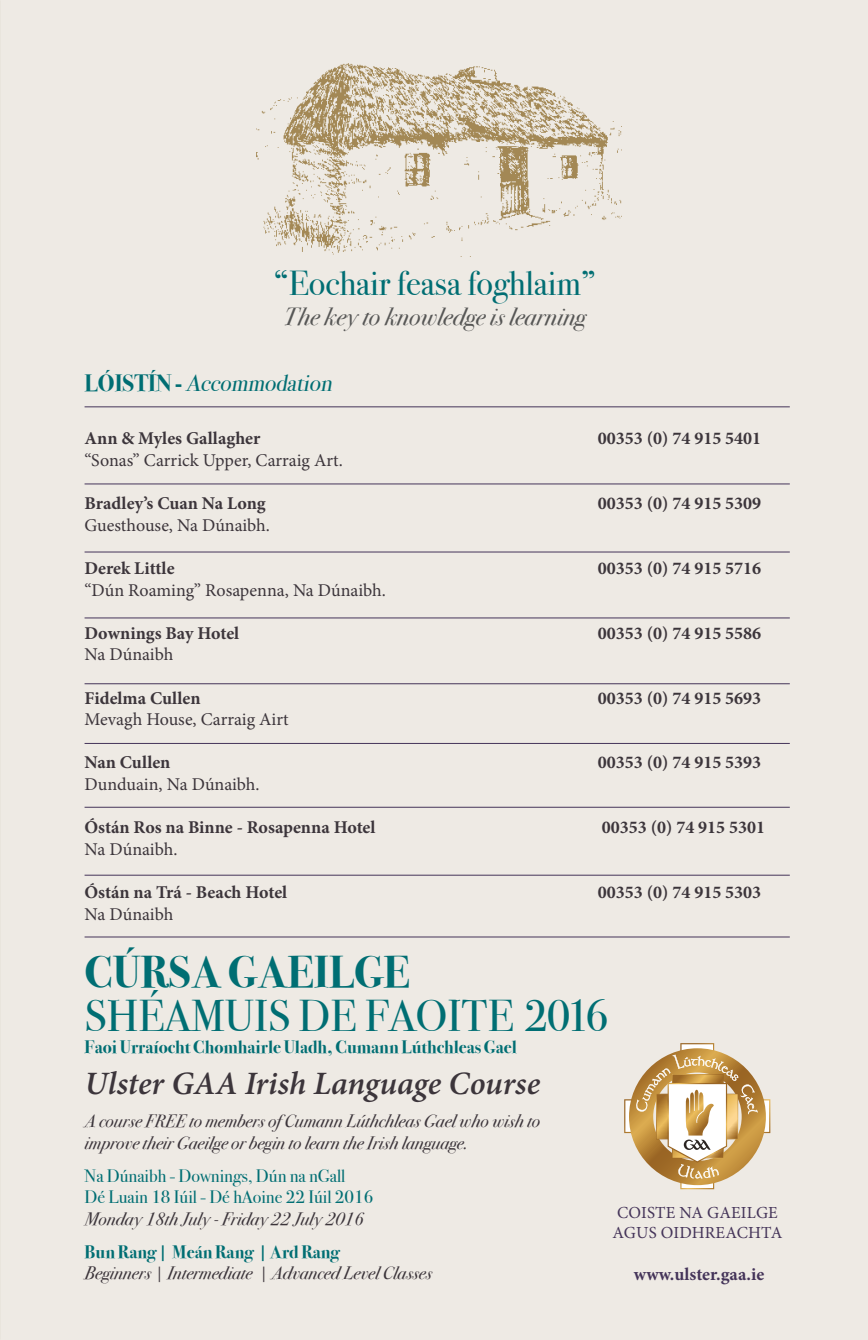
<style>
.page{position:relative;width:868px;height:1340px;background:#fff}
.page>*{position:absolute;margin:0;border:0;box-sizing:border-box;transform-origin:0 0}
.t1{font:44.55px "Bodoni Svty Two ITCTT";color:#006e73}
.t2{font:700 44.55px "Bodoni Svty Two ITCTT";color:#006e73}
.t3{font:34.65px "Bodoni Svty Two ITCTT";color:#006e73}
.t4{font:italic 600 32.62px "Minion Pro";color:#3c353b}
.t5{font:italic 24.75px "Bodoni Svty Two ITCTT";color:#575756}
.t6{font:italic 23.62px "Bodoni Svty Two ITCTT";color:#006e73}
.t7{font:700 18px "Minion Pro";color:#3c353b}
.t8{font:italic 18px/21.6px "Bodoni Svty Two ITCTT";color:#3c353b}
.t9{font:18px "Minion Pro";color:#3c353b}
.t10{font:700 18px "Bodoni Svty Two ITCTT";color:#006e73}
.t11{font:18px/21.6px "Bodoni Svty Two ITCTT";color:#006e73}
.t12{font:700 18px "Minion Pro";color:#443459}
.t13{font:16.88px/20.2px "Minion Pro";letter-spacing:.01em;color:#443459}
.s1{font-weight:700;font-style:normal}
</style>
<div class="page">
<div style="left:0;top:0;width:867px;height:1339px;background:#eeeae4"></div>
<img style="left:256px;top:63px;width:365px;height:192px">
<svg style="left:624px;top:1043px;width:146px;height:146px"></svg>
<hr style="left:85px;top:483px;width:704px;height:1px;background:#443459">
<hr style="left:85px;top:551px;width:704px;height:1px;background:#443459">
<hr style="left:85px;top:617px;width:704px;height:1px;background:#443459">
<hr style="left:85px;top:683px;width:704px;height:1px;background:#443459">
<hr style="left:85px;top:743px;width:704px;height:1px;background:#443459">
<hr style="left:85px;top:806px;width:704px;height:1px;background:#443459">
<hr style="left:85px;top:874px;width:704px;height:1px;background:#443459">
<hr style="left:85px;top:936px;width:704px;height:1px;background:#443459">
<hr style="left:85px;top:406px;width:704px;height:1px;background:#443459">
<h2 class="t3" style="left:273px;top:255px;width:324px">“Eochair feasa foghlaim”</h2>
<h3 class="t5" style="left:283px;top:295px;width:304px">The key to knowledge is learning</h3>
<h3 class="t6" style="left:85px;top:364px;width:254px"><span class="s1">L Ó I S T ÍN -</span> Accommodation</h3>
<p class="t7" style="left:85px;top:426px;width:177px">Ann &amp; Myles Gallagher</p>
<p class="t7" style="left:598px;top:426px;width:165px">00353 (0) 74 915 5401</p>
<p class="t9" style="left:85px;top:448px;width:260px">“Sonas” Carrick Upper, Carraig Art.</p>
<p class="t7" style="left:85px;top:490px;width:183px">Bradley’s Cuan Na Long</p>
<p class="t7" style="left:598px;top:490px;width:165px">00353 (0) 74 915 5309</p>
<p class="t9" style="left:85px;top:513px;width:187px">Guesthouse, Na Dúnaibh.</p>
<p class="t7" style="left:85px;top:555px;width:91px">Derek Little</p>
<p class="t7" style="left:598px;top:555px;width:165px">00353 (0) 74 915 5716</p>
<p class="t9" style="left:85px;top:577px;width:303px">“Dún Roaming” Rosapenna, Na Dúnaibh.</p>
<p class="t7" style="left:85px;top:620px;width:156px">Downings Bay Hotel</p>
<p class="t7" style="left:598px;top:620px;width:165px">00353 (0) 74 915 5586</p>
<p class="t9" style="left:85px;top:642px;width:90px">Na Dúnaibh</p>
<p class="t7" style="left:85px;top:685px;width:117px">Fidelma Cullen</p>
<p class="t7" style="left:598px;top:685px;width:165px">00353 (0) 74 915 5693</p>
<p class="t9" style="left:85px;top:707px;width:206px">Mevagh House, Carraig Airt</p>
<p class="t7" style="left:85px;top:750px;width:87px">Nan Cullen</p>
<p class="t7" style="left:598px;top:750px;width:165px">00353 (0) 74 915 5393</p>
<p class="t9" style="left:85px;top:772px;width:176px">Dunduain, Na Dúnaibh.</p>
<p class="t7" style="left:85px;top:814px;width:292px">Óstán Ros na Binne - Rosapenna Hotel</p>
<p class="t7" style="left:601px;top:814px;width:165px">00353 (0) 74 915 5301</p>
<p class="t9" style="left:85px;top:837px;width:94px">Na Dúnaibh.</p>
<p class="t7" style="left:85px;top:879px;width:204px">Óstán na Trá - Beach Hotel</p>
<p class="t7" style="left:598px;top:879px;width:165px">00353 (0) 74 915 5303</p>
<p class="t9" style="left:85px;top:901px;width:90px">Na Dúnaibh</p>
<h1 class="t2" style="left:85px;top:934px;width:327px">CÚRSA GAEILGE</h1>
<h1 class="t1" style="left:85px;top:979px;width:526px">SHÉAMUIS DE FAOITE 2016</h1>
<p class="t10" style="left:85px;top:1032px;width:434px">Faoi Urraíocht Chomhairle Uladh, Cumann Lúthchleas Gael</p>
<h3 class="t4" style="left:85px;top:1061px;width:457px">Ulster GAA Irish Language Course</h3>
<p class="t8" style="left:85px;top:1109px;width:457px">A course FREE to members of Cumann Lúthchleas Gael who wish to improve their Gaeilge or begin to learn the Irish language.</p>
<p class="t11" style="left:85px;top:1162px;width:290px">Na Dúnaibh - Downings, Dún na nGall<br>Dé Luain 18 Iúil - Dé hAoine 22 Iúil 2016</p>
<p class="t8" style="left:85px;top:1206px;width:280px">Monday 18th July - Friday 22 July 2016</p>
<p class="t10" style="left:85px;top:1236px;width:256px">Bun Rang | Meán Rang | Ard Rang</p>
<p class="t8" style="left:85px;top:1261px;width:349px">Beginners | Intermediate | Advanced Level Classes</p>
<p class="t13" style="left:612px;top:1202px;width:171px">COISTE NA GAEILGE<br>AGUS OIDHREACHTA</p>
<p class="t12" style="left:633px;top:1261px;width:132px">www.ulster.gaa.ie</p>
</div>
